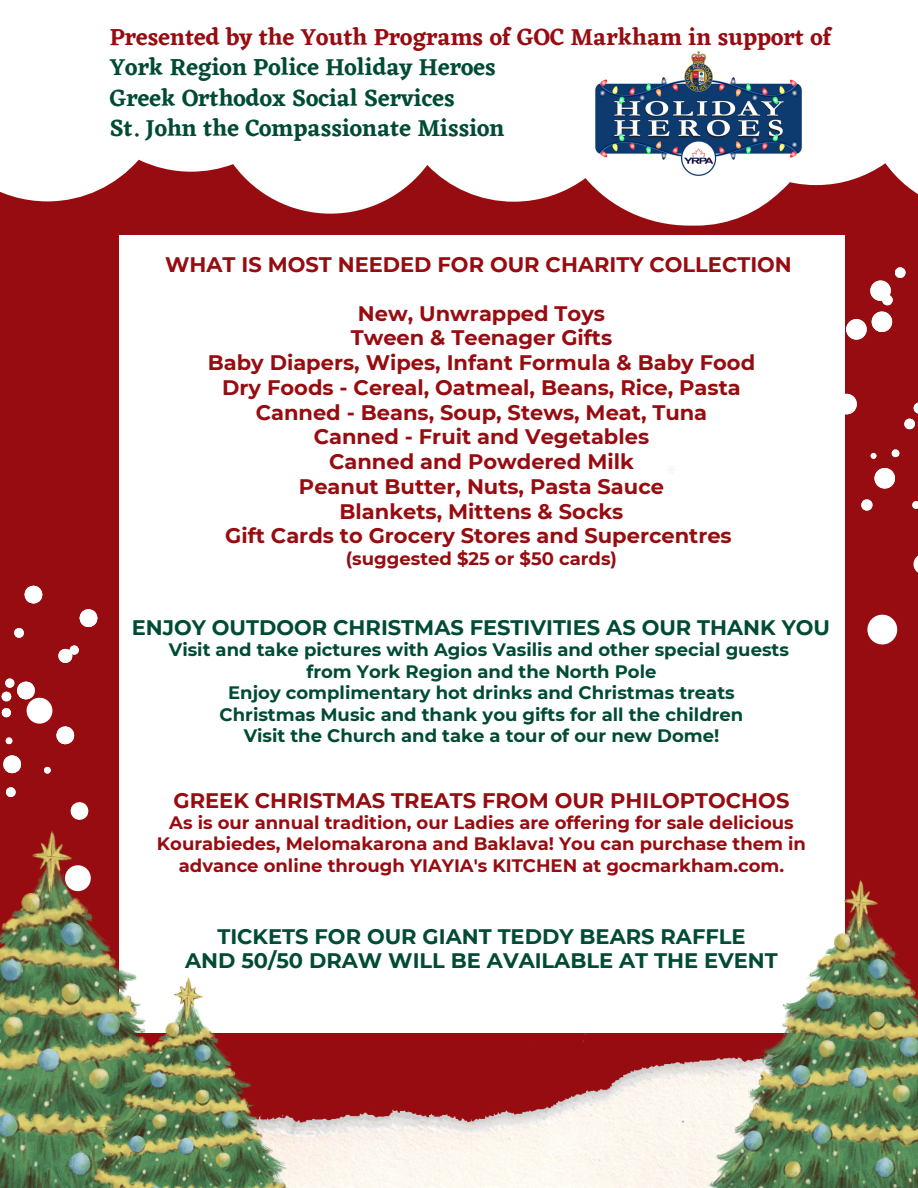
<style>
.page{position:relative;width:918px;height:1188px;background:#970c10}
.page>*{position:absolute;margin:0;border:0;box-sizing:border-box;transform-origin:0 0}
.t1{font:600 24px "Eczar";color:#004b35}
.t2{font:600 24px "Eczar";color:#970c10}
.t3{font:700 21px "Montserrat";color:#970c10}
.t4{font:700 21px "Montserrat";color:#004b35}
.t5{font:700 18px "Montserrat";color:#004b35}
.t6{font:700 18px/21.3px "Montserrat";color:#970c10;text-align:center}
</style>
<div class="page">
<svg style="left:0;top:0;width:918px;height:226px;fill:#fff"></svg>
<div style="left:119px;top:235px;width:725px;height:798px;background:#fff"></div>
<svg style="left:913px;top:556px;width:5px;height:17px"></svg>
<svg style="left:912px;top:501px;width:6px;height:8px"></svg>
<svg style="left:870px;top:449px;width:30px;height:40px"></svg>
<svg style="left:861px;top:499px;width:12px;height:12px"></svg>
<svg style="left:904px;top:402px;width:14px;height:28px"></svg>
<svg style="left:844px;top:391px;width:13px;height:26px"></svg>
<svg style="left:867px;top:614px;width:31px;height:31px"></svg>
<svg style="left:844px;top:266px;width:62px;height:77px"></svg>
<svg style="left:70px;top:802px;width:19px;height:18px"></svg>
<svg style="left:24px;top:585px;width:19px;height:19px"></svg>
<svg style="left:58px;top:645px;width:21px;height:18px"></svg>
<svg style="left:6px;top:787px;width:10px;height:10px"></svg>
<svg style="left:14px;top:628px;width:10px;height:10px"></svg>
<svg style="left:1px;top:678px;width:74px;height:96px"></svg>
<svg style="left:79px;top:609px;width:19px;height:19px"></svg>
<img style="left:316px;top:1040px;width:391px;height:148px">
<img style="left:707px;top:879px;width:211px;height:309px">
<img style="left:0;top:831px;width:137px;height:357px">
<img style="left:57px;top:977px;width:259px;height:211px">
<img style="left:595px;top:52px;width:208px;height:124px">
<p class="t2" style="left:110px;top:23px;width:723px">Presented by the Youth Programs of GOC Markham in support of</p>
<p class="t1" style="left:110px;top:53px;width:388px">York Region Police Holiday Heroes</p>
<p class="t1" style="left:110px;top:83px;width:346px">Greek Orthodox Social Services</p>
<p class="t1" style="left:110px;top:114px;width:396px">St. John the Compassionate Mission</p>
<p class="t3" style="left:165px;top:252px;width:628px">WHAT IS MOST NEEDED FOR OUR CHARITY COLLECTION</p>
<p class="t3" style="left:358px;top:300px;width:249px">New, Unwrapped Toys</p>
<p class="t3" style="left:351px;top:325px;width:263px">Tween &amp; Teenager Gifts</p>
<p class="t3" style="left:208px;top:350px;width:549px">Baby Diapers, Wipes, Infant Formula &amp; Baby Food</p>
<p class="t3" style="left:222px;top:375px;width:520px">Dry Foods - Cereal, Oatmeal, Beans, Rice, Pasta</p>
<p class="t3" style="left:256px;top:399px;width:453px">Canned - Beans, Soup, Stews, Meat, Tuna</p>
<p class="t3" style="left:314px;top:424px;width:337px">Canned - Fruit and Vegetables</p>
<p class="t3" style="left:329px;top:449px;width:306px">Canned and Powdered Milk</p>
<p class="t3" style="left:299px;top:474px;width:366px">Peanut Butter, Nuts, Pasta Sauce</p>
<p class="t3" style="left:340px;top:498px;width:285px">Blankets, Mittens &amp; Socks</p>
<p class="t3" style="left:225px;top:523px;width:508px">Gift Cards to Grocery Stores and Supercentres</p>
<p class="t6" style="left:346px;top:548px;width:273px">(suggested $25 or $50 cards)</p>
<p class="t4" style="left:132px;top:615px;width:700px">ENJOY OUTDOOR CHRISTMAS FESTIVITIES AS OUR THANK YOU</p>
<p class="t5" style="left:169px;top:639px;width:622px">Visit and take pictures with Agios Vasilis and other special guests</p>
<p class="t5" style="left:306px;top:660px;width:352px">from York Region and the North Pole</p>
<p class="t5" style="left:228px;top:682px;width:508px">Enjoy complimentary hot drinks and Christmas treats</p>
<p class="t5" style="left:220px;top:703px;width:525px">Christmas Music and thank you gifts for all the children</p>
<p class="t5" style="left:244px;top:724px;width:477px">Visit the Church and take a tour of our new Dome!</p>
<p class="t3" style="left:174px;top:787px;width:617px">GREEK CHRISTMAS TREATS FROM OUR PHILOPTOCHOS</p>
<p class="t6" style="left:157px;top:812px;width:651px">As is our annual tradition, our Ladies are offering for sale delicious<br>Kourabiedes, Melomakarona and Baklava! You can purchase them in advance online through YIAYIA's KITCHEN at gocmarkham.com.</p>
<p class="t4" style="left:217px;top:923px;width:530px">TICKETS FOR OUR GIANT TEDDY BEARS RAFFLE</p>
<p class="t4" style="left:185px;top:948px;width:594px">AND 50/50 DRAW WILL BE AVAILABLE AT THE EVENT</p>
</div>
